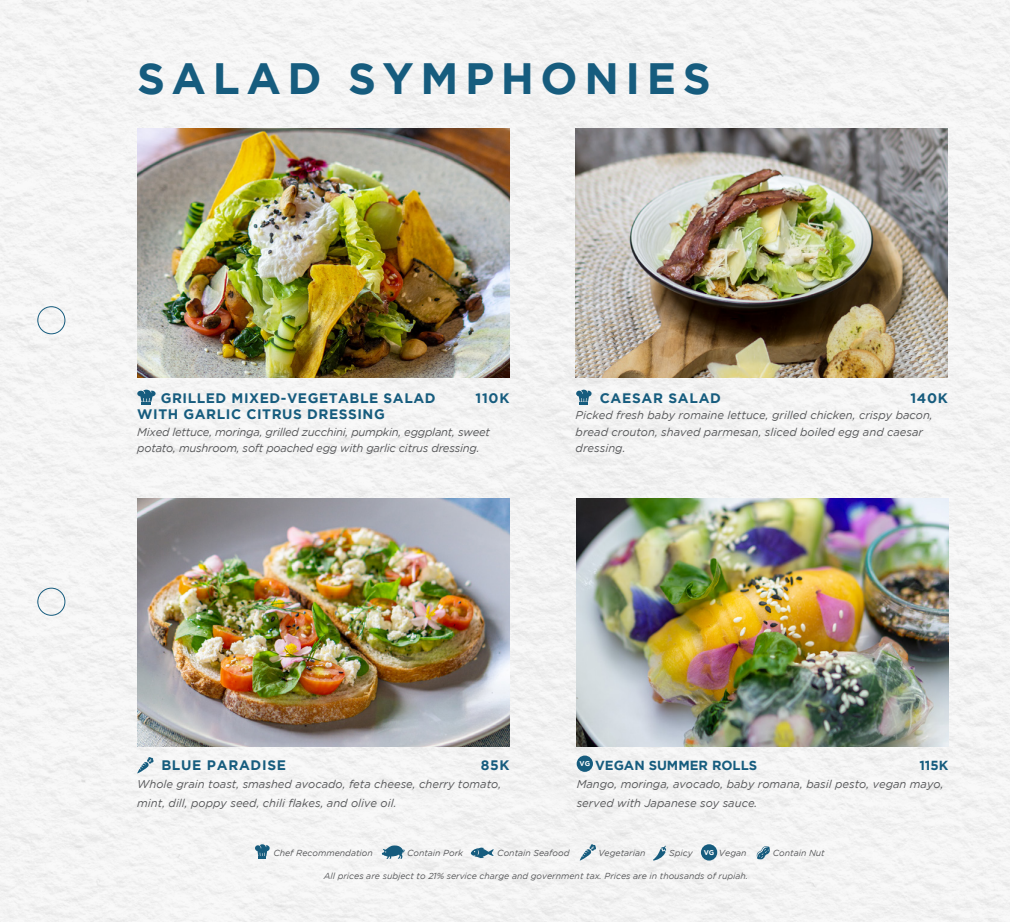
<style>
.page{position:relative;width:1010px;height:922px;background:#fff}
.page>*{position:absolute;margin:0;border:0;box-sizing:border-box;transform-origin:0 0}
.Title_TOP_MENU{font:700 43.75px "Gotham";letter-spacing:.15em;color:#165c7e}
.Title_Menu{font:700 13.75px "Gotham";letter-spacing:.04em;color:#165c7e}
.Title_Menu-2{font:700 13.12px "Gotham";color:#165c7e}
.Paragraph_Style_1{font:italic 11.25px/18.8px "Gotham";color:#57585a}
.Title_Menu-3{font:italic 11.25px/16.2px "Gotham";letter-spacing:-.02em;color:#57585a}
.t1{font:italic 8.75px "Gotham";color:#57585a}
.t2{font:700 6.88px "Gotham";color:#fff}
</style>
<div class="page">
<div style="left:0;top:0;width:1010px;height:921px;background:#f4f4f4"></div>
<img style="left:576px;top:498px;width:372px;height:248px">
<svg style="left:137px;top:756px;width:17px;height:17px"></svg>
<div style="left:577px;top:755px;width:16px;height:16px;background:#165c7e;border-radius:50%"></div>
<svg style="left:757px;top:845px;width:13px;height:14px"></svg>
<svg style="left:580px;top:843px;width:16px;height:17px"></svg>
<svg style="left:471px;top:847px;width:23px;height:11px"></svg>
<svg style="left:255px;top:843px;width:15px;height:15px"></svg>
<svg style="left:382px;top:845px;width:23px;height:14px"></svg>
<svg style="left:653px;top:845px;width:13px;height:15px"></svg>
<div style="left:701px;top:844px;width:16px;height:16px;background:#165c7e;border-radius:50%"></div>
<div style="left:37px;top:306px;width:28px;height:28px;border:1px solid #165c7e;border-radius:50%"></div>
<div style="left:37px;top:587px;width:28px;height:28px;border:1px solid #165c7e;border-radius:50%"></div>
<img style="left:137px;top:129px;width:372px;height:248px">
<svg style="left:576px;top:389px;width:16px;height:15px"></svg>
<svg style="left:137px;top:389px;width:19px;height:15px"></svg>
<img style="left:576px;top:129px;width:372px;height:248px">
<img style="left:137px;top:498px;width:373px;height:248px">
<p class="Title_TOP_MENU" style="left:137px;top:53px;width:575px">SALAD SYMPHONIES</p>
<p class="Title_Menu" style="left:161px;top:390px;width:276px">GRILLED MIXED-VEGETABLE SALAD</p>
<p class="Title_Menu" style="left:476px;top:390px;width:35px">110K</p>
<p class="Title_Menu" style="left:137px;top:406px;width:249px">WITH GARLIC CITRUS DRESSING</p>
<p class="Title_Menu-3" style="left:137px;top:423px;width:354px">Mixed lettuce, moringa, grilled zucchini, pumpkin, eggplant, sweet potato, mushroom, soft poached egg with garlic citrus dressing.</p>
<p class="Title_Menu" style="left:600px;top:390px;width:123px">CAESAR SALAD</p>
<p class="Title_Menu" style="left:910px;top:390px;width:39px">140K</p>
<p class="Paragraph_Style_1" style="left:576px;top:406px;width:359px">Picked fresh baby romaine lettuce, grilled chicken, crispy bacon,</p>
<p class="Paragraph_Style_1" style="left:576px;top:423px;width:349px;line-height:16.2px">bread crouton, shaved parmesan, sliced boiled egg and caesar dressing.</p>
<p class="Title_Menu" style="left:161px;top:756px;width:126px">BLUE PARADISE</p>
<p class="Title_Menu" style="left:481px;top:756px;width:30px">85K</p>
<p class="Paragraph_Style_1" style="left:137px;top:774px;width:365px">Whole grain toast, smashed avocado, feta cheese, cherry tomato, mint, dill, poppy seed, chili flakes, and olive oil.</p>
<p class="Title_Menu-2" style="left:595px;top:757px;width:164px">VEGAN SUMMER ROLLS</p>
<p class="Title_Menu-2" style="left:919px;top:757px;width:30px">115K</p>
<p class="Paragraph_Style_1" style="left:577px;top:774px;width:368px">Mango, moringa, avocado, baby romana, basil pesto, vegan mayo, served with Japanese soy sauce.</p>
<p class="t2" style="left:579px;top:759px;width:12px">VG</p>
<p class="t1" style="left:273px;top:847px;width:101px">Chef Recommendation</p>
<p class="t1" style="left:407px;top:847px;width:58px">Contain Pork</p>
<p class="t1" style="left:497px;top:847px;width:74px">Contain Seafood</p>
<p class="t1" style="left:598px;top:847px;width:49px">Vegetarian</p>
<p class="t1" style="left:669px;top:847px;width:25px">Spicy</p>
<p class="t1" style="left:719px;top:847px;width:29px">Vegan</p>
<p class="t1" style="left:773px;top:847px;width:53px">Contain Nut</p>
<p class="t2" style="left:704px;top:847px;width:12px">VG</p>
<p class="t1" style="left:324px;top:870px;width:426px">All prices are subject to 21% service charge and government tax. Prices are in thousands of rupiah.</p>
</div>
